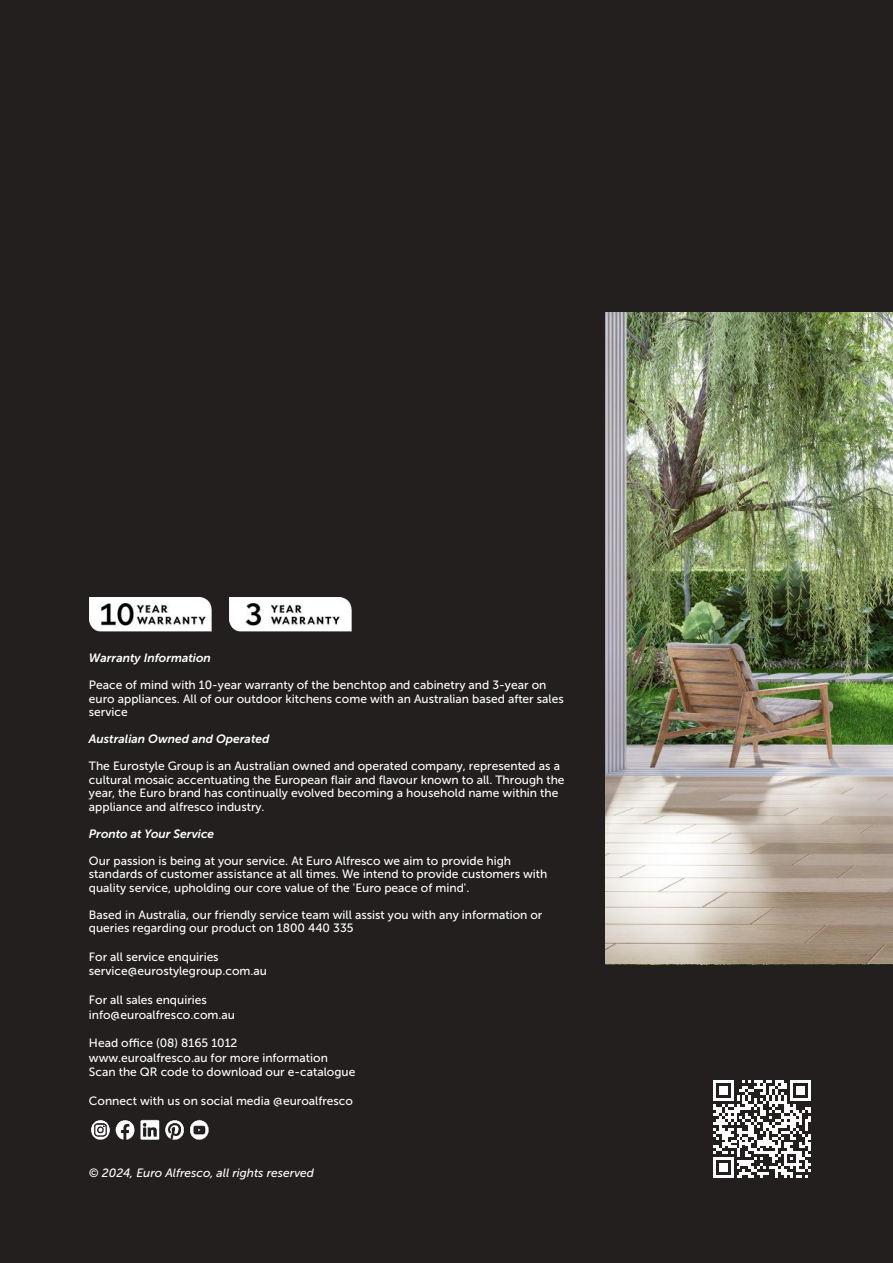
<style>
.page{position:relative;width:893px;height:1263px;background:#241f1f}
.page>*{position:absolute;margin:0;border:0;box-sizing:border-box;transform-origin:0 0}
.t1{font:12px/13.5px "Museo Sans 500";color:#fff}
.t2{font:italic 12px "Museo Sans 700";color:#fff}
.t3{font:italic 12px "Museo Sans 500";color:#fff}
</style>
<div class="page">
<img style="left:91px;top:1119px;width:118px;height:21px">
<img style="left:90px;top:598px;width:262px;height:33px">
<svg style="left:713px;top:1080px;width:98px;height:98px"></svg>
<img style="left:606px;top:313px;width:287px;height:650px">
<p class="t2" style="left:89px;top:651px;width:124px">Warranty Information</p>
<p class="t1" style="left:89px;top:678px;width:476px">Peace of mind with 10-year warranty of the benchtop and cabinetry and 3-year on euro appliances. All of our outdoor kitchens come with an Australian based after sales service</p>
<p class="t2" style="left:89px;top:732px;width:182px">Australian Owned and Operated</p>
<p class="t1" style="left:89px;top:759px;width:477px">The Eurostyle Group is an Australian owned and operated company, represented as a cultural mosaic accentuating the European flair and flavour known to all. Through the year, the Euro brand has continually evolved becoming a household name within the appliance and alfresco industry.</p>
<p class="t2" style="left:89px;top:827px;width:127px">Pronto at Your Service</p>
<p class="t1" style="left:89px;top:854px;width:460px">Our passion is being at your service. At Euro Alfresco we aim to provide high standards of customer assistance at all times. We intend to provide customers with quality service, upholding our core value of the 'Euro peace of mind'.</p>
<p class="t1" style="left:89px;top:908px;width:455px">Based in Australia, our friendly service team will assist you with any information or queries regarding our product on 1800 440 335</p>
<p class="t1" style="left:89px;top:950px;width:180px;line-height:14.4px">For all service enquiries service@eurostylegroup.com.au</p>
<p class="t1" style="left:89px;top:993px;width:148px;line-height:14.4px">For all sales enquiries info@euroalfresco.com.au</p>
<p class="t1" style="left:89px;top:1036px;width:268px;line-height:14.4px">Head office (08) 8165 1012 www.euroalfresco.au for more information<br>Scan the QR code to download our e-catalogue</p>
<p class="t1" style="left:89px;top:1094px;width:266px">Connect with us on social media @euroalfresco</p>
<p class="t3" style="left:89px;top:1166px;width:227px">© 2024, Euro Alfresco, all rights reserved</p>
</div>
